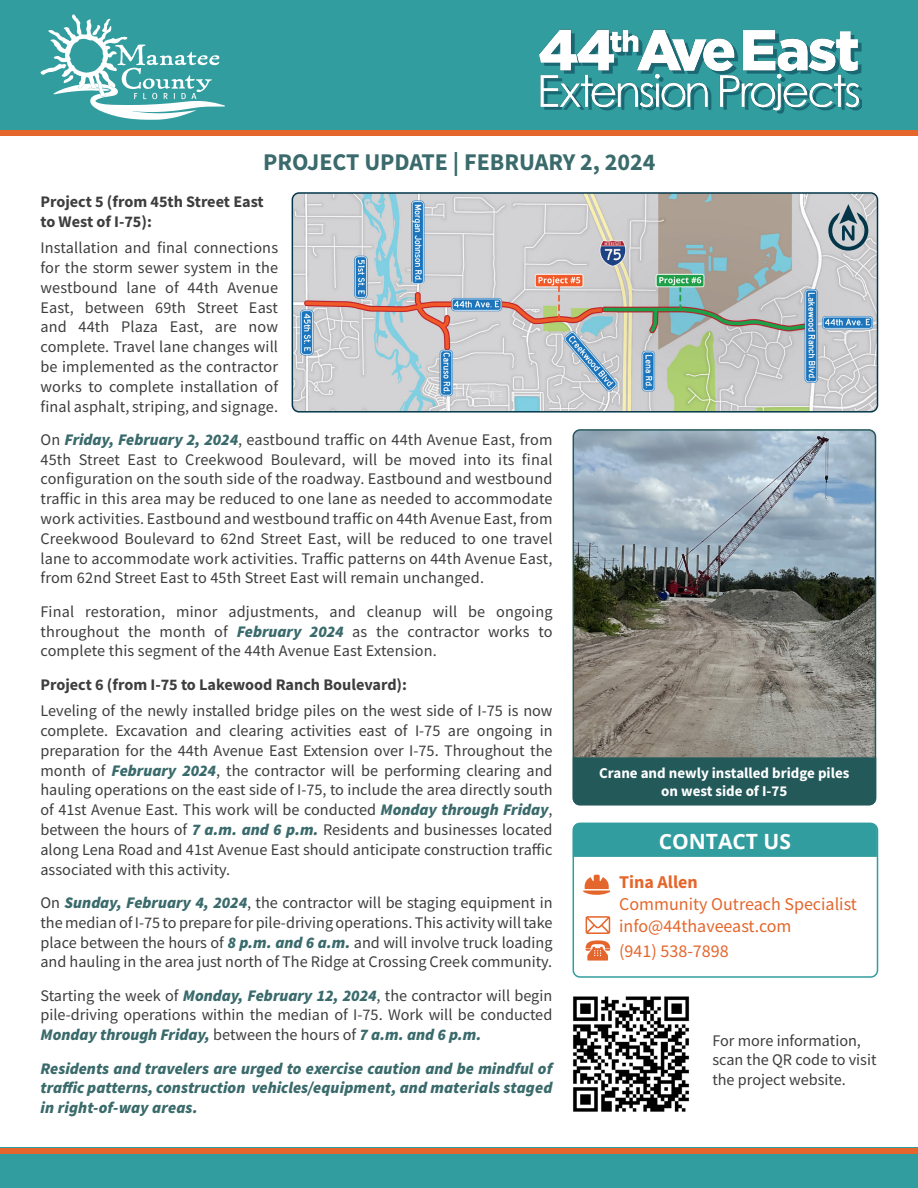
<style>
.page{position:relative;width:918px;height:1188px;background:#fff}
.page>*{position:absolute;margin:0;border:0;box-sizing:border-box;transform-origin:0 0}
.Header_Blue{font:700 24px "Source Sans Pro";color:#3a6a6b}
.t1{font:700 21px "Open Sans";color:#fff}
.t2{font:18px "Source Sans Pro";color:#e4662c}
.t3{font:700 18px "Source Sans Pro";color:#e4662c}
.t4{font:16.2px/19.8px "Source Sans Pro";color:#3e3e3f;text-align:justify}
.t5{font:italic 900 16.2px/19.8px "Source Sans Pro";letter-spacing:.01em;color:#3a6a6b;text-align:justify}
.t6{font:700 16.2px/19.8px "Source Sans Pro";color:#3e3e3f}
.t7{font:700 15px/18px "Source Sans Pro";color:#fff;text-align:center}
.s1{font-weight:900;font-style:italic;color:#3a6a6b}
</style>
<div class="page">
<img style="left:292px;top:193px;width:586px;height:219px">
<div style="left:292px;top:192px;width:586px;height:221px;border:2px solid #04364a;border-radius:7px"></div>
<div style="left:0;top:0;width:918px;height:133px;background:#329d9f"></div>
<div style="left:0;top:130px;width:918px;height:5px;background:#e4662c"></div>
<svg style="left:828px;top:204px;width:40px;height:47px;background:#8d9ea6"></svg>
<svg style="left:41px;top:15px;width:184px;height:104px"></svg>
<img style="left:573px;top:430px;width:302px;height:327px">
<div style="left:573px;top:429px;width:303px;height:376px;border:2px solid #24595a;border-radius:7px"></div>
<div style="left:573px;top:757px;width:303px;height:48px;background:#24595a"></div>
<div style="left:0;top:1148px;width:918px;height:40px;background:#329d9f"></div>
<div style="left:0;top:1148px;width:918px;height:6px;background:#e4662c"></div>
<img style="left:573px;top:996px;width:117px;height:116px">
<div style="left:573px;top:823px;width:305px;height:155px;border:2px solid #329d9f;border-radius:7px"></div>
<div style="left:573px;top:823px;width:304px;height:34px;background:#329d9f"></div>
<svg style="left:586px;top:916px;width:24px;height:18px"></svg>
<svg style="left:586px;top:940px;width:24px;height:21px"></svg>
<svg style="left:583px;top:875px;width:27px;height:20px"></svg>
<img style="left:539px;top:29px;width:323px;height:85px">
<p class="Header_Blue" style="left:263px;top:145px;width:394px">PROJECT UPDATE | FEBRUARY 2, 2024</p>
<p class="t6" style="left:40px;top:191px;width:225px">Project 5 (from 45th Street East to West of I-75):</p>
<p class="t4" style="left:40px;top:238px;width:239px">Installation and final connections for the storm sewer system in the westbound lane of 44th Avenue East, between 69th Street East and 44th Plaza East, are now complete. Travel lane changes will be implemented as the contractor works to complete installation of final asphalt, striping, and signage.</p>
<p class="t4" style="left:40px;top:430px;width:514px">On <span class="s1">Friday, February 2, 2024</span>, eastbound traffic on 44th Avenue East, from 45th Street East to Creekwood Boulevard, will be moved into its final configuration on the south side of the roadway. Eastbound and westbound traffic in this area may be reduced to one lane as needed to accommodate work activities. Eastbound and westbound traffic on 44th Avenue East, from Creekwood Boulevard to 62nd Street East, will be reduced to one travel lane to accommodate work activities. Traffic patterns on 44th Avenue East, from 62nd Street East to 45th Street East will remain unchanged.</p>
<p class="t4" style="left:40px;top:601px;width:514px">Final restoration, minor adjustments, and cleanup will be ongoing throughout the month of <span class="s1">February 2024</span> as the contractor works to complete this segment of the 44th Avenue East Extension.</p>
<p class="t6" style="left:40px;top:674px;width:368px">Project 6 (from I-75 to Lakewood Ranch Boulevard):</p>
<p class="t4" style="left:40px;top:701px;width:514px">Leveling of the newly installed bridge piles on the west side of I-75 is now complete. Excavation and clearing activities east of I-75 are ongoing in preparation for the 44th Avenue East Extension over I-75. Throughout the month of <span class="s1">February 2024</span>, the contractor will be performing clearing and hauling operations on the east side of I-75, to include the area directly south of 41st Avenue East. This work will be conducted <span class="s1">Monday through Friday</span>, between the hours of <span class="s1">7 a.m. and 6 p.m.</span> Residents and businesses located along Lena Road and 41st Avenue East should anticipate construction traffic associated with this activity.</p>
<p class="t4" style="left:40px;top:893px;width:514px">On <span class="s1">Sunday, February 4, 2024</span>, the contractor will be staging equipment in the median of I-75 to prepare for pile-driving operations. This activity will take place between the hours of <span class="s1">8 p.m. and 6 a.m.</span> and will involve truck loading and hauling in the area just north of The Ridge at Crossing Creek community.</p>
<p class="t4" style="left:40px;top:985px;width:513px">Starting the week of <span class="s1">Monday, February 12, 2024</span>, the contractor will begin pile-driving operations within the median of I-75. Work will be conducted <span class="s1">Monday through Friday,</span> between the hours of <span class="s1">7 a.m. and 6 p.m.</span></p>
<p class="t5" style="left:40px;top:1058px;width:513px">Residents and travelers are urged to exercise caution and be mindful of traffic patterns, construction vehicles/equipment, and materials staged in right-of-way areas.</p>
<p class="t7" style="left:599px;top:764px;width:252px">Crane and newly installed bridge piles on west side of I-75</p>
<p class="t1" style="left:659px;top:826px;width:134px">CONTACT US</p>
<p class="t3" style="left:619px;top:870px;width:80px">Tina Allen</p>
<p class="t2" style="left:619px;top:892px;width:239px">Community Outreach Specialist</p>
<p class="t2" style="left:619px;top:915px;width:174px">info@44thaveeast.com</p>
<p class="t2" style="left:619px;top:940px;width:111px">(941) 538-7898</p>
<p class="t4" style="left:712px;top:1031px;width:166px;text-align:left">For more information, scan the QR code to visit the project website.</p>
</div>
